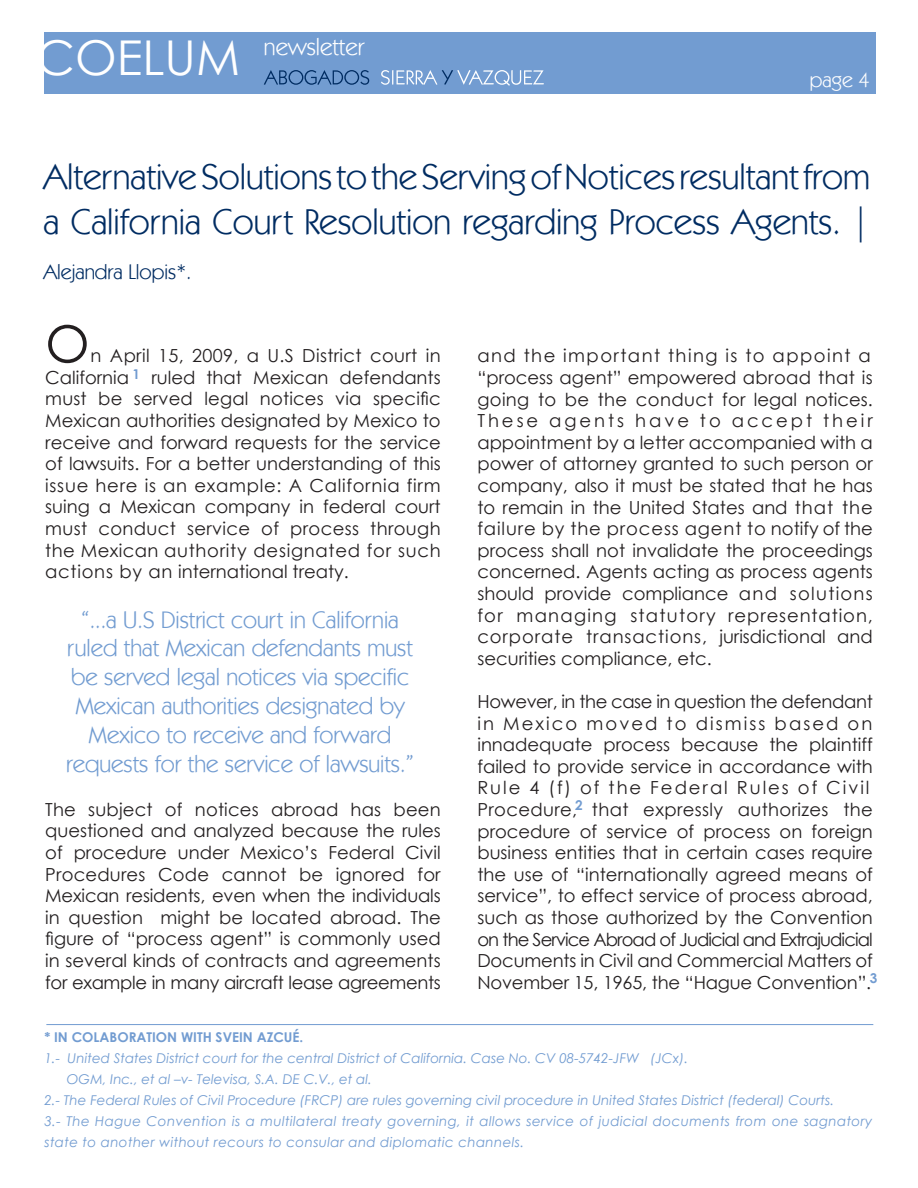
<style>
.page{position:relative;width:918px;height:1188px;background:#fff}
.page>*{position:absolute;margin:0;border:0;box-sizing:border-box;transform-origin:0 0}
.t1{font:51px "Century Gothic";color:#231f20}
.t2{font:48px "Century Gothic";color:#fff}
.t3{font:36px/45px "Kabel IT Cby BT";color:#002c62}
.t4{font:24px/28.8px "Kabel IT Cby BT";color:#729cd1;text-align:center}
.t5{font:24px "Kabel IT Cby BT";color:#fff}
.t6{font:21px "Kabel IT Cby BT";color:#002c62}
.t7{font:21px "Kabel IT Cby BT";color:#fff}
.t8{font:18px/21.6px "Century Gothic";color:#231f20;text-align:justify}
.t9{font:italic 13.5px "Century Gothic";color:#729cd1}
.t10{font:italic 13.5px "Century Gothic";letter-spacing:.025em;color:#729cd1}
.t11{font:700 13.5px "Century Gothic";color:#729cd1}
</style>
<div class="page">
<div style="left:45px;top:32px;width:831px;height:62px;background:#729cd1"></div>
<svg style="left:264px;top:70px;width:105px;height:15px"></svg>
<svg style="left:381px;top:70px;width:163px;height:16px"></svg>
<hr style="left:46px;top:1024px;width:827px;height:1px;background:#729cd1">
<h2 class="t2" style="left:36px;top:24px;width:206px">COELUM</h2>
<h3 class="t5" style="left:264px;top:32px;width:102px">newsletter</h3>
<p class="t7" style="left:810px;top:67px;width:61px">page 4</p>
<h3 class="t3" style="left:44px;top:154px;width:828px">Alternative Solutions to the Serving of Notices resultant from a California Court Resolution regarding Process Agents. |</h3>
<p class="t6" style="left:44px;top:259px;width:149px">Alejandra Llopis*.</p>
<h1 class="t1" style="left:45px;top:308px;width:46px">O</h1>
<p class="t8" style="left:45px;top:345px;width:397px;text-indent:45px">n April 15, 2009, a U.S District court in California ruled that Mexican defendants must be served legal notices via specific Mexican authorities designated by Mexico to receive and forward requests for the service of lawsuits. For a better understanding of this issue here is an example: A California firm suing a Mexican company in federal court must conduct service of process through the Mexican authority designated for such actions by an international treaty.</p>
<p class="t11" style="left:132px;top:364px;width:9px">1</p>
<h3 class="t4" style="left:66px;top:605px;width:350px">“...a U.S District court in California ruled that Mexican defendants must be served legal notices via specific Mexican authorities designated by Mexico to receive and forward requests for the service of lawsuits.”</h3>
<p class="t8" style="left:45px;top:798px;width:397px">The subject of notices abroad has been questioned and analyzed because the rules of procedure under Mexico’s Federal Civil Procedures Code cannot be ignored for Mexican residents, even when the individuals in question might be located abroad. The figure of “process agent” is commonly used in several kinds of contracts and agreements for example in many aircraft lease agreements</p>
<p class="t8" style="left:477px;top:345px;width:397px;text-align:left">and the important thing is to appoint a “process agent” empowered abroad that is going to be the conduct for legal notices.<br>These agents have to accept their appointment by a letter accompanied with a power of attorney granted to such person or company, also it must be stated that he has to remain in the United States and that the failure by the process agent to notify of the process shall not invalidate the proceedings concerned. Agents acting as process agents should provide compliance and solutions for managing statutory representation, corporate transactions, jurisdictional and securities compliance, etc.</p>
<p class="t8" style="left:477px;top:691px;width:397px;text-align:left">However, in the case in question the defendant in Mexico moved to dismiss based on innadequate process because the plaintiff failed to provide service in accordance with Rule 4 (f) of the Federal Rules of Civil Procedure, that expressly authorizes the procedure of service of process on foreign business entities that in certain cases require the use of “internationally agreed means of service”, to effect service of process abroad, such as those authorized by the Convention on the Service Abroad of Judicial and Extrajudicial Documents in Civil and Commercial Matters of November 15, 1965, the “Hague Convention”.</p>
<p class="t11" style="left:575px;top:795px;width:9px">2</p>
<p class="t11" style="left:870px;top:967px;width:9px">3</p>
<p class="t11" style="left:44px;top:1027px;width:260px">* IN COLABORATION WITH SVEIN AZCUÉ.</p>
<p class="t9" style="left:44px;top:1049px;width:645px">1.- United States District court for the central District of California. Case No. CV 08-5742-JFW (JCx).</p>
<p class="t9" style="left:67px;top:1070px;width:307px">OGM, Inc., et al –v- Televisa, S.A. DE C.V., et al.</p>
<p class="t9" style="left:44px;top:1091px;width:791px">2.- The Federal Rules of Civil Procedure (FRCP) are rules governing civil procedure in United States District (federal) Courts.</p>
<p class="t10" style="left:44px;top:1112px;width:829px">3.- The Hague Convention is a multilateral treaty governing, it allows service of judicial documents from one sagnatory</p>
<p class="t10" style="left:44px;top:1133px;width:481px">state to another without recours to consular and diplomatic channels.</p>
</div>
